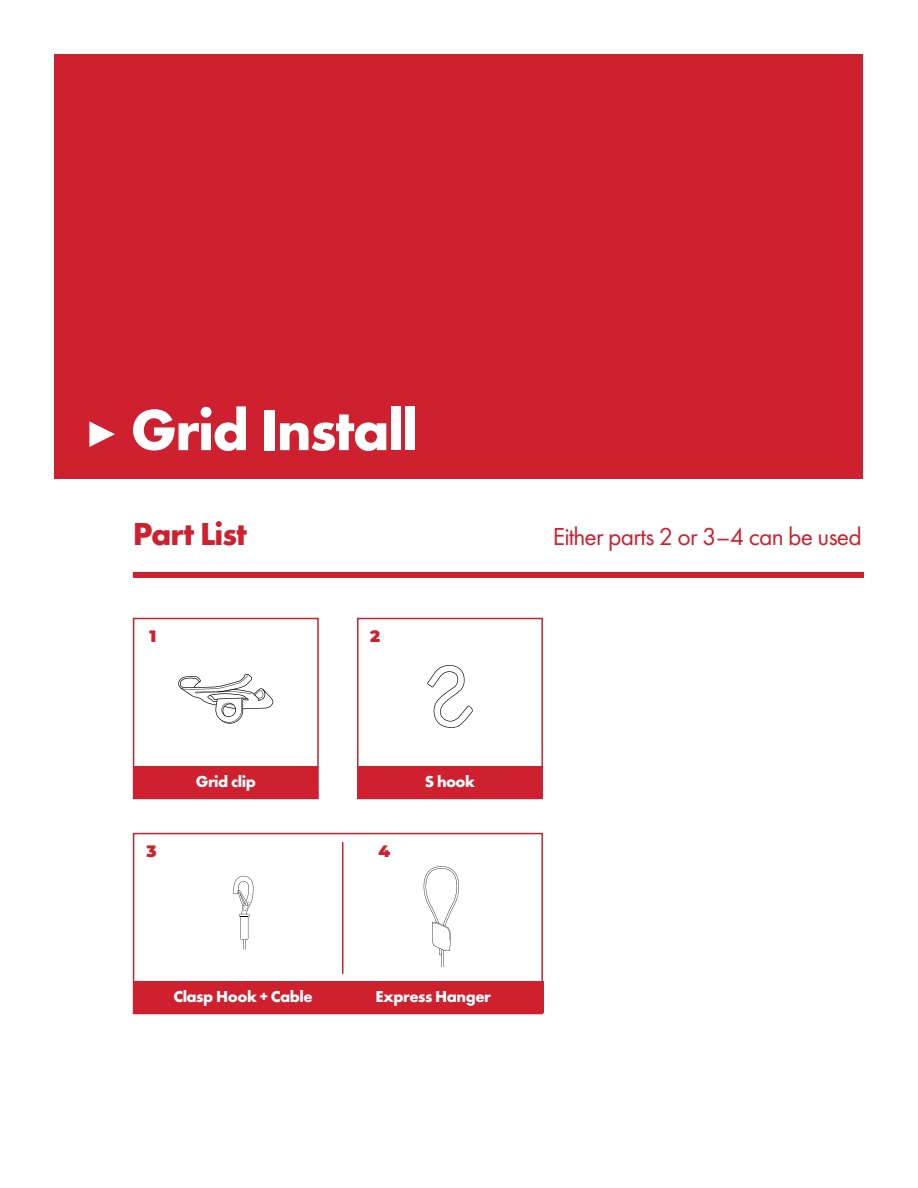
<style>
.page{position:relative;width:918px;height:1188px;background:#fff}
.page>*{position:absolute;margin:0;border:0;box-sizing:border-box;transform-origin:0 0}
.t1{font:700 60px "Futura PT";letter-spacing:-.03em;color:#fff}
.t2{font:700 33px "Futura PT";letter-spacing:-.03em;color:#cf202f}
.t3{font:25.5px "Futura PT";letter-spacing:-.03em;color:#cf202f}
.t4{font:700 16.5px "Futura PT";letter-spacing:-.03em;color:#fff}
.t5{font:900 16.5px "Montserrat";color:#cf202f}
.s1{font-family:"Montserrat";font-weight:400}
</style>
<div class="page">
<div style="left:55px;top:54px;width:808px;height:425px;background:#cf202f"></div>
<svg style="left:178px;top:674px;width:95px;height:50px"></svg>
<div style="left:133px;top:618px;width:186px;height:181px;border:2px solid #cf202f"></div>
<svg style="left:427px;top:665px;width:46px;height:63px"></svg>
<div style="left:358px;top:767px;width:184px;height:31px;background:#cf202f"></div>
<div style="left:134px;top:767px;width:183px;height:31px;background:#cf202f"></div>
<div style="left:357px;top:618px;width:186px;height:181px;border:2px solid #cf202f"></div>
<svg style="left:233px;top:876px;width:21px;height:74px"></svg>
<div style="left:133px;top:982px;width:220px;height:31px;background:#cf202f"></div>
<svg style="left:423px;top:866px;width:36px;height:101px"></svg>
<div style="left:323px;top:982px;width:221px;height:31px;background:#cf202f"></div>
<div style="left:133px;top:833px;width:410px;height:181px;border:2px solid #cf202f"></div>
<div style="left:133px;top:572px;width:731px;height:6px;background:#cf202f"></div>
<hr style="left:342px;top:842px;width:2px;height:132px;background:#cf202f">
<h1 class="t1" style="left:83px;top:391px;width:337px"><span class="s1">▶</span> Grid Install</h1>
<h1 class="t2" style="left:133px;top:513px;width:116px">Part List</h1>
<h1 class="t3" style="left:553px;top:521px;width:310px">Either parts 2 or 3–4 can be used</h1>
<h3 class="t5" style="left:150px;top:624px;width:8px">1</h3>
<h3 class="t5" style="left:370px;top:623px;width:12px">2</h3>
<h3 class="t5" style="left:146px;top:838px;width:12px">3</h3>
<h2 class="t4" style="left:196px;top:770px;width:62px">Grid clip</h2>
<h2 class="t4" style="left:425px;top:770px;width:52px">S hook</h2>
<h3 class="t5" style="left:378px;top:838px;width:13px">4</h3>
<h2 class="t4" style="left:173px;top:986px;width:141px">Clasp Hook + Cable</h2>
<h2 class="t4" style="left:376px;top:986px;width:117px">Express Hanger</h2>
</div>
